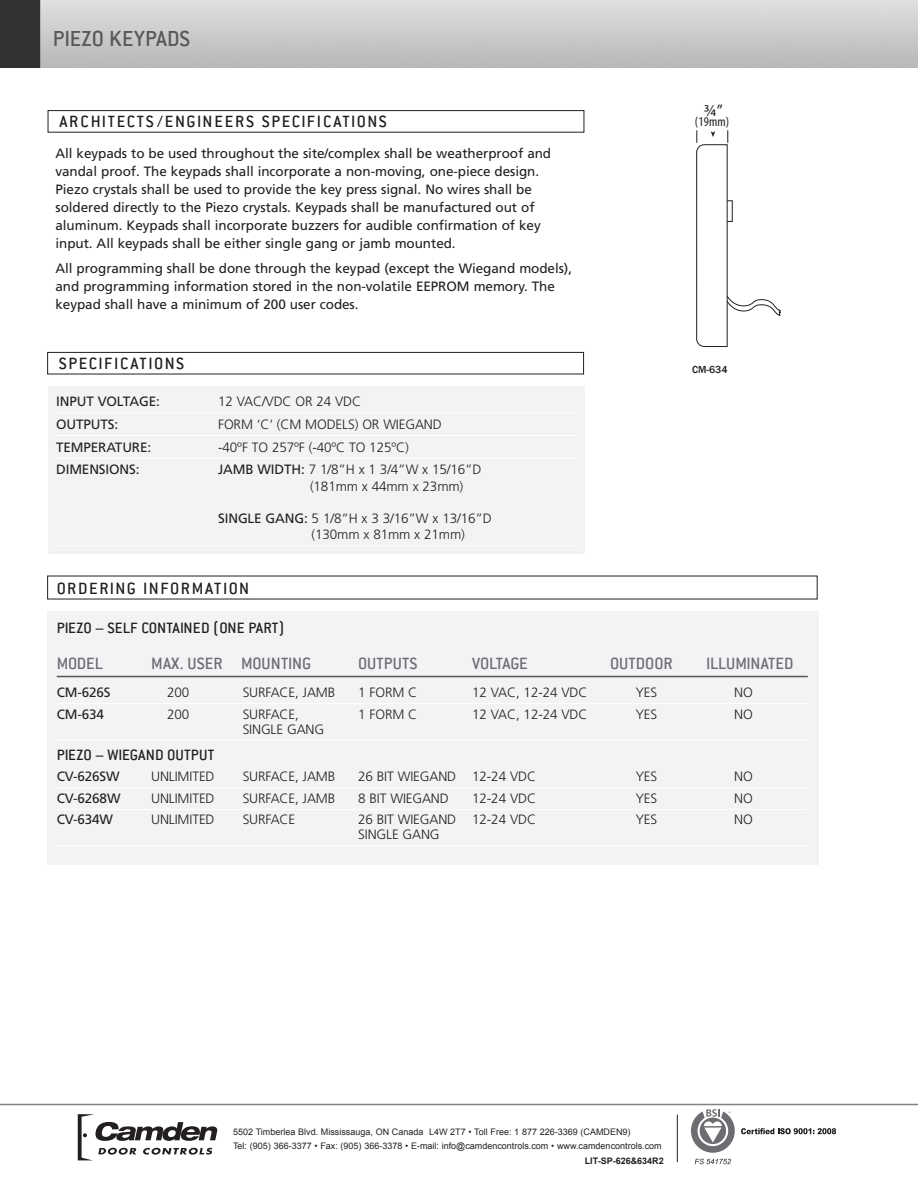
<style>
.page{position:relative;width:918px;height:1188px;background:#fff}
.page>*{position:absolute;margin:0;border:0;box-sizing:border-box;transform-origin:0 0}
.N-SS-H2__80_GRAY{font:500 24px "Conduit ITC";letter-spacing:.005em;color:#57585a}
.N-SS-H3__inside_whit{font:500 18px "Conduit ITC";letter-spacing:.085em;color:#231f20}
.N-SS-SH-OrderiInf_7c{font:500 18px "Conduit ITC";color:#6c6d70}
.N-SS-SH-OrderiInf_7c-2{font:500 18px "Conduit ITC";letter-spacing:-.02em;color:#6c6d70}
.t1{font:16.65px "Myriad Pro";color:#231f20}
.N-SS_SH_OrderingInfo{font:500 16.5px "Conduit ITC";color:#231f20}
.N-SS-Body_Text{font:13.5px/18px "Frutiger";letter-spacing:-.005em;color:#231f20}
.N-SS-ord_info_chart{font:300 13.5px "Frutiger";letter-spacing:-.01em;color:#231f20}
._1N-SS-Specifiaction{font:300 13.5px/16.2px "Frutiger";letter-spacing:-.01em;color:#231f20}
._1N-SS-Specifiaction-2{font:13.5px "Frutiger";letter-spacing:-.01em;color:#231f20}
.N-SS-ord_info_chart-2{font:13.5px "Frutiger";letter-spacing:-.01em;color:#231f20}
.t2{font:condensed 13.35px "Myriad Pro";color:#231f20}
.N-SS-Image_Descripti{font:500 10.5px "Franklin Gothic";color:#231f20}
.t3{font:9px/13.5px "Arial";color:#231f20}
.N-SS-part_number_pag{font:700 9px "Arial";color:#231f20}
.s1{font-weight:400}
</style>
<div class="page">
<svg style="left:691px;top:1109px;width:44px;height:44px"></svg>
<svg style="left:695px;top:1159px;width:36px;height:5px"></svg>
<svg style="left:741px;top:1128px;width:95px;height:6px"></svg>
<hr style="left:677px;top:1115px;width:1px;height:47px;background:#231f20">
<svg style="left:78px;top:1114px;width:140px;height:46px"></svg>
<hr style="left:0;top:1104px;width:918px;height:1px;background:#808285">
<img style="left:0;top:0;width:918px;height:67px">
<div style="left:47px;top:352px;width:537px;height:22px;border:1px solid #231f20"></div>
<div style="left:48px;top:386px;width:537px;height:168px;background:#f2f3f4"></div>
<hr style="left:56px;top:413px;width:520px;height:1px;background:#fff">
<hr style="left:56px;top:435px;width:520px;height:1px;background:#fff">
<hr style="left:56px;top:458px;width:520px;height:1px;background:#fff">
<hr style="left:56px;top:545px;width:520px;height:1px;background:#fff">
<div style="left:48px;top:611px;width:771px;height:254px;background:#f2f3f4"></div>
<hr style="left:57px;top:676px;width:751px;height:1px;background:#57585a">
<hr style="left:57px;top:703px;width:751px;height:1px;background:#fff">
<hr style="left:57px;top:740px;width:751px;height:1px;background:#fff">
<hr style="left:57px;top:787px;width:751px;height:1px;background:#fff">
<hr style="left:57px;top:809px;width:751px;height:1px;background:#fff">
<hr style="left:57px;top:845px;width:751px;height:1px;background:#fff">
<svg style="left:696px;top:130px;width:86px;height:217px"></svg>
<div style="left:48px;top:110px;width:536px;height:23px;border:1px solid #231f20"></div>
<p class="N-SS-H2__80_GRAY" style="left:53px;top:25px;width:139px">PIEZO KEYPADS</p>
<p class="N-SS-H3__inside_whit" style="left:59px;top:111px;width:329px">ARCHITECTS /ENGINEERS SPECIFICATIONS</p>
<p class="N-SS-Body_Text" style="left:56px;top:144px;width:497px">All keypads to be used throughout the site/complex shall be weatherproof and vandal proof. The keypads shall incorporate a non-moving, one-piece design.<br>Piezo crystals shall be used to provide the key press signal. No wires shall be soldered directly to the Piezo crystals. Keypads shall be manufactured out of aluminum. Keypads shall incorporate buzzers for audible confirmation of key input. All keypads shall be either single gang or jamb mounted.</p>
<p class="N-SS-Body_Text" style="left:56px;top:259px;width:518px">All programming shall be done through the keypad (except the Wiegand models), and programming information stored in the non-volatile EEPROM memory. The keypad shall have a minimum of 200 user codes.</p>
<p class="N-SS-H3__inside_whit" style="left:59px;top:353px;width:127px">SPECIFICATIONS</p>
<p class="_1N-SS-Specifiaction-2" style="left:56px;top:394px;width:105px">INPUT VOLTAGE:</p>
<p class="_1N-SS-Specifiaction" style="left:218px;top:394px;width:145px">12 VAC/VDC OR 24 VDC</p>
<p class="_1N-SS-Specifiaction-2" style="left:56px;top:416px;width:64px">OUTPUTS:</p>
<p class="_1N-SS-Specifiaction" style="left:218px;top:416px;width:225px">FORM ‘C‘ (CM MODELS) OR WIEGAND</p>
<p class="_1N-SS-Specifiaction-2" style="left:56px;top:439px;width:97px">TEMPERATURE:</p>
<p class="_1N-SS-Specifiaction" style="left:218px;top:439px;width:192px">-40ºF TO 257ºF (-40ºC TO 125ºC)</p>
<p class="_1N-SS-Specifiaction-2" style="left:56px;top:462px;width:85px">DIMENSIONS:</p>
<p class="_1N-SS-Specifiaction" style="left:310px;top:462px;width:173px;text-indent:-92px"><span class="s1">JAMB WIDTH:</span> 7 1/8”H x 1 3/4”W x 15/16”D (181mm x 44mm x 23mm)</p>
<p class="_1N-SS-Specifiaction" style="left:312px;top:510px;width:182px;text-indent:-93px"><span class="s1">SINGLE GANG:</span> 5 1/8”H x 3 3/16”W x 13/16”D (130mm x 81mm x 21mm)</p>
<p class="t1" style="left:704px;top:100px;width:20px">¾”</p>
<p class="t2" style="left:695px;top:114px;width:36px">(19mm)</p>
<p class="N-SS-Image_Descripti" style="left:692px;top:363px;width:37px">CM-634</p>
<p class="N-SS-H3__inside_whit" style="left:57px;top:578px;width:194px">ORDERING INFORMATION</p>
<p class="N-SS_SH_OrderingInfo" style="left:57px;top:619px;width:229px">PIEZO – SELF CONTAINED (ONE PART)</p>
<p class="N-SS-SH-OrderiInf_7c" style="left:57px;top:653px;width:48px">MODEL</p>
<p class="N-SS-SH-OrderiInf_7c" style="left:151px;top:653px;width:161px">MAX. USER MOUNTING</p>
<p class="N-SS-SH-OrderiInf_7c" style="left:358px;top:653px;width:61px">OUTPUTS</p>
<p class="N-SS-SH-OrderiInf_7c-2" style="left:472px;top:653px;width:57px">VOLTAGE</p>
<p class="N-SS-SH-OrderiInf_7c" style="left:610px;top:653px;width:64px">OUTDOOR</p>
<p class="N-SS-SH-OrderiInf_7c" style="left:706px;top:653px;width:89px">ILLUMINATED</p>
<p class="N-SS-ord_info_chart-2" style="left:57px;top:685px;width:55px">CM-626S</p>
<p class="N-SS-ord_info_chart" style="left:167px;top:685px;width:24px">200</p>
<p class="N-SS-ord_info_chart" style="left:243px;top:685px;width:94px">SURFACE, JAMB</p>
<p class="N-SS-ord_info_chart" style="left:358px;top:685px;width:61px">1 FORM C</p>
<p class="N-SS-ord_info_chart" style="left:472px;top:685px;width:117px">12 VAC, 12-24 VDC</p>
<p class="N-SS-ord_info_chart" style="left:636px;top:685px;width:23px">YES</p>
<p class="N-SS-ord_info_chart" style="left:734px;top:685px;width:20px">NO</p>
<p class="N-SS-ord_info_chart-2" style="left:57px;top:706px;width:49px">CM-634</p>
<p class="N-SS-ord_info_chart" style="left:167px;top:706px;width:24px">200</p>
<p class="N-SS-ord_info_chart" style="left:243px;top:706px;width:58px">SURFACE,</p>
<p class="N-SS-ord_info_chart" style="left:358px;top:706px;width:61px">1 FORM C</p>
<p class="N-SS-ord_info_chart" style="left:472px;top:706px;width:117px">12 VAC, 12-24 VDC</p>
<p class="N-SS-ord_info_chart" style="left:636px;top:706px;width:23px">YES</p>
<p class="N-SS-ord_info_chart" style="left:734px;top:706px;width:20px">NO</p>
<p class="N-SS-ord_info_chart" style="left:243px;top:721px;width:83px">SINGLE GANG</p>
<p class="N-SS_SH_OrderingInfo" style="left:57px;top:745px;width:159px">PIEZO – WIEGAND OUTPUT</p>
<p class="N-SS-ord_info_chart-2" style="left:57px;top:769px;width:65px">CV-626SW</p>
<p class="N-SS-ord_info_chart" style="left:151px;top:769px;width:65px">UNLIMITED</p>
<p class="N-SS-ord_info_chart" style="left:243px;top:769px;width:94px">SURFACE, JAMB</p>
<p class="N-SS-ord_info_chart" style="left:358px;top:769px;width:179px">26 BIT WIEGAND 12-24 VDC</p>
<p class="N-SS-ord_info_chart" style="left:636px;top:769px;width:23px">YES</p>
<p class="N-SS-ord_info_chart" style="left:734px;top:769px;width:20px">NO</p>
<p class="N-SS-ord_info_chart-2" style="left:57px;top:790px;width:65px">CV-6268W</p>
<p class="N-SS-ord_info_chart" style="left:151px;top:791px;width:65px">UNLIMITED</p>
<p class="N-SS-ord_info_chart" style="left:243px;top:791px;width:94px">SURFACE, JAMB</p>
<p class="N-SS-ord_info_chart" style="left:358px;top:791px;width:92px">8 BIT WIEGAND</p>
<p class="N-SS-ord_info_chart" style="left:472px;top:791px;width:65px">12-24 VDC</p>
<p class="N-SS-ord_info_chart" style="left:636px;top:791px;width:23px">YES</p>
<p class="N-SS-ord_info_chart" style="left:734px;top:791px;width:20px">NO</p>
<p class="N-SS-ord_info_chart-2" style="left:57px;top:812px;width:58px">CV-634W</p>
<p class="N-SS-ord_info_chart" style="left:151px;top:812px;width:65px">UNLIMITED</p>
<p class="N-SS-ord_info_chart" style="left:243px;top:812px;width:54px">SURFACE</p>
<p class="N-SS-ord_info_chart" style="left:358px;top:812px;width:179px">26 BIT WIEGAND 12-24 VDC</p>
<p class="N-SS-ord_info_chart" style="left:636px;top:812px;width:23px">YES</p>
<p class="N-SS-ord_info_chart" style="left:734px;top:812px;width:20px">NO</p>
<p class="N-SS-ord_info_chart" style="left:358px;top:827px;width:83px">SINGLE GANG</p>
<p class="t3" style="left:233px;top:1125px;width:430px">5502 Timberlea Blvd. Mississauga, ON Canada L4W 2T7 • Toll Free: 1 877 226-3369 (CAMDEN9)<br>Tel: (905) 366-3377 • Fax: (905) 366-3378 • E-mail: info@camdencontrols.com • www.camdencontrols.com</p>
<p class="N-SS-part_number_pag" style="left:585px;top:1155px;width:81px">LIT-SP-626&amp;634R2</p>
</div>
